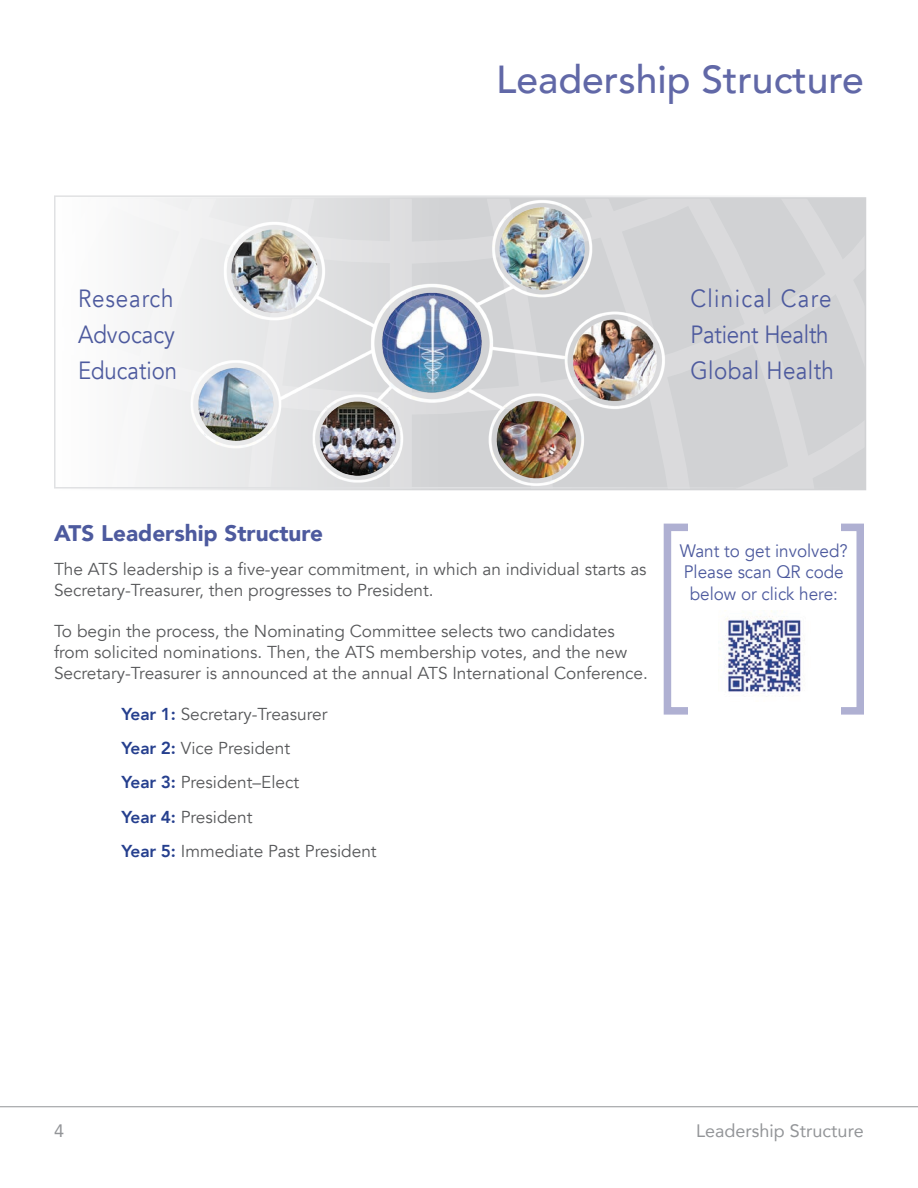
<style>
.page{position:relative;width:918px;height:1188px;background:#fff}
.page>*{position:absolute;margin:0;border:0;box-sizing:border-box;transform-origin:0 0}
.t1{font:500 39px "Avenir";color:#6168a7}
.t2{font:24.9px "Avenir";letter-spacing:-.01em;color:#4d5a9e;scale:.9 1}
.t3{font:24.9px "Avenir";letter-spacing:.06em;color:#4d5a9e;scale:.9 1}
.t4{font:24.9px "Avenir";letter-spacing:.02em;color:#4d5a9e;scale:.9 1}
.t5{font:24.9px "Avenir";color:#4d5a9e;scale:.89 1}
.t6{font:24.9px "Avenir";letter-spacing:.04em;color:#4d5a9e;scale:.9 1}
.t7{font:24.9px "Avenir";color:#4d5a9e;scale:.9 1}
.t8{font:900 22.5px "Avenir";color:#4d5a9e}
.t9{font:18px/21.6px "Avenir";color:#4d5a9e;text-align:center;scale:.95 1}
.t10{font:18px "Avenir";color:#939598}
.t11{font:17.25px/20.7px "Avenir";color:#57585a}
.s1{font-weight:800;color:#253f8e}
</style>
<div class="page">
<hr style="left:0;top:1106px;width:918px;height:1px;background:#939598">
<svg style="left:139px;top:426px;width:724px;height:60px"></svg>
<svg style="left:139px;top:200px;width:724px;height:226px"></svg>
<svg style="left:139px;top:200px;width:698px;height:75px"></svg>
<img style="left:183px;top:198px;width:486px;height:288px">
<div style="left:54px;top:195px;width:812px;height:294px;border:2px solid #e0e1e3"></div>
<div style="left:664px;top:524px;width:200px;height:191px;border:8px solid #afb0d2"></div>
<div style="left:689px;top:510px;width:152px;height:220px;background:#fff"></div>
<img style="left:720px;top:611px;width:81px;height:86px">
<p class="t6" style="left:78px;top:284px;width:108px">Research</p>
<p class="t7" style="left:78px;top:320px;width:109px">Advocacy</p>
<p class="t5" style="left:78px;top:356px;width:113px">Education</p>
<p class="t1" style="left:496px;top:46px;width:369px">Leadership Structure</p>
<p class="t3" style="left:690px;top:284px;width:158px">Clinical Care</p>
<p class="t2" style="left:690px;top:320px;width:155px">Patient Health</p>
<p class="t4" style="left:690px;top:356px;width:161px">Global Health</p>
<p class="t8" style="left:54px;top:514px;width:271px">ATS Leadership Structure</p>
<p class="t11" style="left:54px;top:559px;width:594px">The ATS leadership is a five-year commitment, in which an individual starts as<br>Secretary-Treasurer, then progresses to President.</p>
<p class="t11" style="left:54px;top:621px;width:596px">To begin the process, the Nominating Committee selects two candidates from solicited nominations. Then, the ATS membership votes, and the new<br>Secretary-Treasurer is announced at the annual ATS International Conference.</p>
<p class="t11" style="left:121px;top:704px;width:208px"><span class="s1">Year 1:</span> Secretary-Treasurer</p>
<p class="t11" style="left:121px;top:738px;width:170px"><span class="s1">Year 2:</span> Vice President</p>
<p class="t11" style="left:121px;top:772px;width:179px"><span class="s1">Year 3:</span> President–Elect</p>
<p class="t11" style="left:121px;top:807px;width:133px"><span class="s1">Year 4:</span> President</p>
<p class="t11" style="left:121px;top:841px;width:257px"><span class="s1">Year 5:</span> Immediate Past President</p>
<p class="t9" style="left:680px;top:540px;width:178px">Want to get involved?</p>
<p class="t9" style="left:684px;top:561px;width:170px">Please scan QR code below or click here:</p>
<p class="t10" style="left:54px;top:1116px;width:12px">4</p>
<p class="t10" style="left:696px;top:1116px;width:169px">Leadership Structure</p>
</div>
